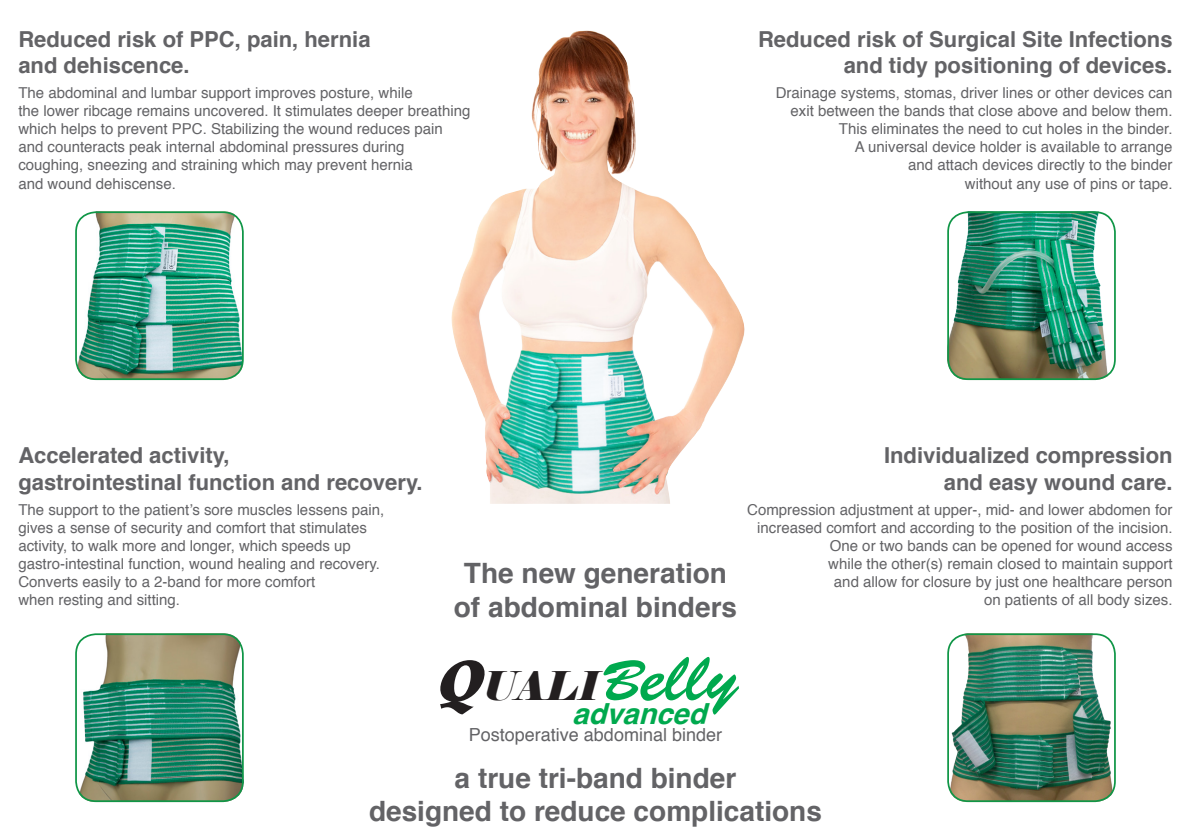
<style>
.page{position:relative;width:1191px;height:840px;background:#fff}
.page>*{position:absolute;margin:0;border:0;box-sizing:border-box;transform-origin:0 0}
.t1{font:italic 39.4px "Elephant";color:#231f20}
.t2{font:italic 700 29px "Helvetica";color:#00a94e}
.t3{font:700 28px/33.6px "Helvetica";color:#636366;text-align:center}
.t4{font:700 22px/26.4px "Helvetica";color:#636366}
.t5{font:18px "Helvetica";color:#636366}
.t6{font:15px/18px "Helvetica";color:#636366}
.s1{font-family:"Belwe BT";font-weight:700;font-size:59px}
.s2{font-family:"Brush Script Std";font-style:normal;font-size:57.2px;color:#00a94e}
.s3{font-family:"Brush Script Std";font-style:normal;font-size:69px;color:#00a94e}
</style>
<div class="page">
<img style="left:947px;top:211px;width:161px;height:169px">
<div style="left:947px;top:211px;width:168px;height:169px;border:2px solid #109647;border-radius:20px"></div>
<img style="left:75px;top:211px;width:169px;height:169px">
<div style="left:75px;top:211px;width:169px;height:169px;border:2px solid #109647;border-radius:20px"></div>
<img style="left:75px;top:633px;width:169px;height:168px">
<div style="left:75px;top:633px;width:169px;height:168px;border:2px solid #109647;border-radius:20px"></div>
<img style="left:947px;top:633px;width:168px;height:168px">
<div style="left:947px;top:633px;width:168px;height:168px;border:2px solid #109647;border-radius:20px"></div>
<img style="left:451px;top:30px;width:294px;height:473px">
<p class="t4" style="left:18px;top:26px;width:354px">Reduced risk of PPC, pain, hernia and dehiscence.</p>
<p class="t6" style="left:18px;top:84px;width:453px">The abdominal and lumbar support improves posture, while<br>the lower ribcage remains uncovered. It stimulates deeper breathing which helps to prevent PPC. Stabilizing the wound reduces pain and counteracts peak internal abdominal pressures during coughing, sneezing and straining which may prevent hernia<br>and wound dehiscense.</p>
<p class="t4" style="left:758px;top:26px;width:416px">Reduced risk of Surgical Site Infections</p>
<p class="t4" style="left:843px;top:52px;width:330px">and tidy positioning of devices.</p>
<p class="t6" style="left:775px;top:84px;width:398px;text-align:right">Drainage systems, stomas, driver lines or other devices can exit between the bands that close above and below them.<br>This eliminates the need to cut holes in the binder.<br>A universal device holder is available to arrange<br>and attach devices directly to the binder<br>without any use of pins or tape.</p>
<p class="t4" style="left:18px;top:442px;width:406px">Accelerated activity,<br>gastrointestinal function and recovery.</p>
<p class="t6" style="left:18px;top:501px;width:367px">The support to the patient’s sore muscles lessens pain, gives a sense of security and comfort that stimulates</p>
<p class="t6" style="left:18px;top:537px;width:363px">activity, to walk more and longer, which speeds up gastro-intestinal function, wound healing and recovery.</p>
<p class="t6" style="left:18px;top:573px;width:298px">Converts easily to a 2-band for more comfort when resting and sitting.</p>
<p class="t3" style="left:454px;top:556px;width:285px">The new generation of abdominal binders</p>
<p class="t4" style="left:884px;top:442px;width:290px;text-align:right">Individualized compression and easy wound care.</p>
<p class="t6" style="left:747px;top:501px;width:427px;text-align:right">Compression adjustment at upper-, mid- and lower abdomen for increased comfort and according to the position of the incision.</p>
<p class="t6" style="left:828px;top:537px;width:346px;text-align:right">One or two bands can be opened for wound access while the other(s) remain closed to maintain support and allow for closure by just one healthcare person on patients of all body sizes.</p>
<p class="t1" style="left:433px;top:661px;width:306px"><span class="s1">Q</span>UALI<span class="s2">B</span><span class="s3">e l l y</span></p>
<p class="t2" style="left:572px;top:689px;width:135px">advanced</p>
<p class="t5" style="left:469px;top:720px;width:255px">Postoperative abdominal binder</p>
<p class="t3" style="left:369px;top:761px;width:454px">a true tri-band binder<br>designed to reduce complications</p>
</div>
